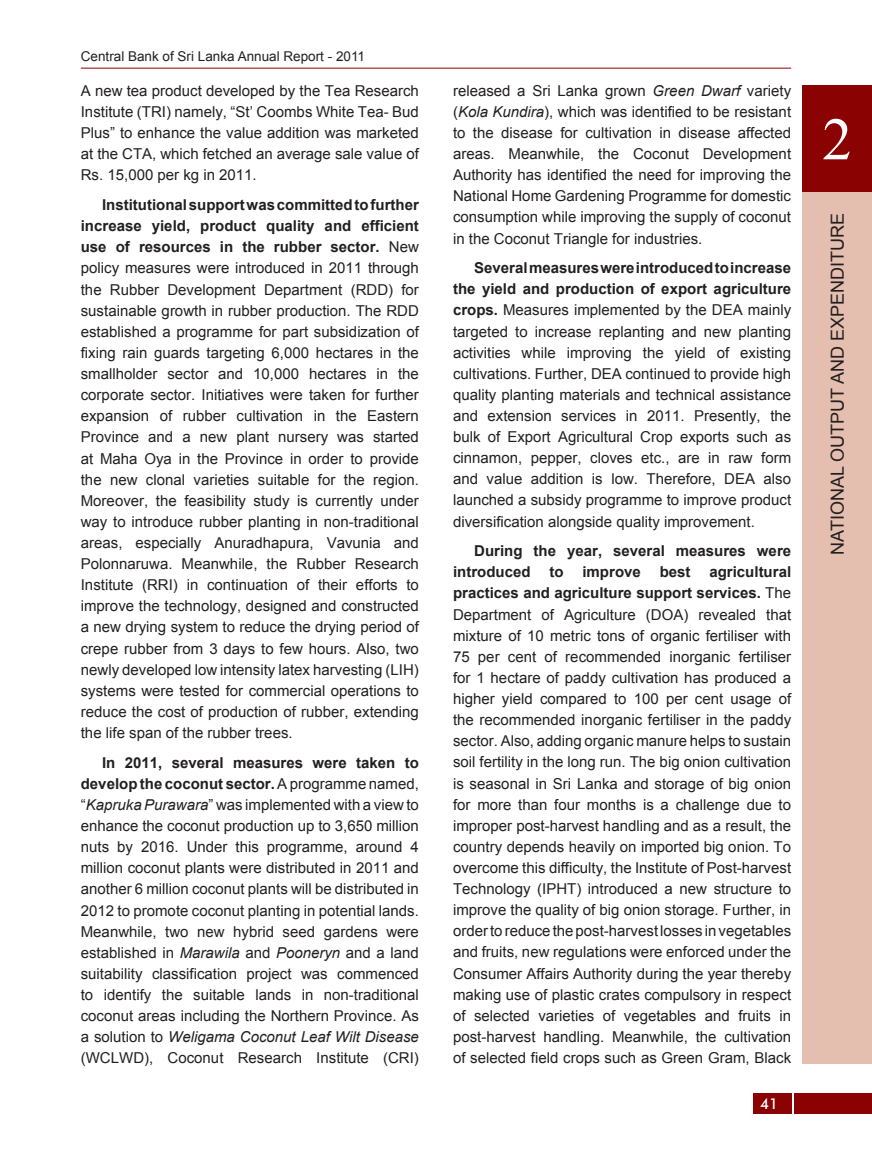
<style>
.page{position:relative;width:872px;height:1170px;background:#fff}
.page>*{position:absolute;margin:0;border:0;box-sizing:border-box;transform-origin:0 0}
.t1{font:60px "Times New Roman";color:#fff}
.t2{font:18px "Arial";color:#231f20}
.t3{font:15px/21.1px "Arial";color:#231f20;text-align:justify}
.t4{font:700 15px/21.1px "Arial";color:#231f20}
.t5{font:500 15px "Futura BT";color:#fff}
.t6{font:13.5px "Arial";color:#231f20}
.s1{font-weight:700}
.s2{font-style:italic}
</style>
<div class="page">
<div style="left:803px;top:191px;width:69px;height:872px;background:#e4bfaf"></div>
<div style="left:803px;top:85px;width:69px;height:106px;background:#8b0202"></div>
<div style="left:753px;top:1092px;width:38px;height:21px;background:#8b0202"></div>
<div style="left:794px;top:1092px;width:78px;height:21px;background:#8b0202"></div>
<hr style="left:81px;top:68px;width:710px;height:1px;background:#8b0202">
<p class="t6" style="left:81px;top:47px;width:286px">Central Bank of Sri Lanka Annual Report - 2011</p>
<p class="t3" style="left:81px;top:80px;width:340px">A new tea product developed by the Tea Research Institute (TRI) namely, “St’ Coombs White Tea- Bud Plus” to enhance the value addition was marketed at the CTA, which fetched an average sale value of Rs. 15,000 per kg in 2011.</p>
<p class="t3" style="left:81px;top:194px;width:340px;text-indent:21px"><span class="s1">Institutional support was committed to further increase yield, product quality and efficient use of resources in the rubber sector.</span> New policy measures were introduced in 2011 through the Rubber Development Department (RDD) for sustainable growth in rubber production. The RDD established a programme for part subsidization of fixing rain guards targeting 6,000 hectares in the smallholder sector and 10,000 hectares in the corporate sector. Initiatives were taken for further expansion of rubber cultivation in the Eastern Province and a new plant nursery was started at Maha Oya in the Province in order to provide the new clonal varieties suitable for the region.<br>Moreover, the feasibility study is currently under way to introduce rubber planting in non-traditional areas, especially Anuradhapura, Vavunia and Polonnaruwa. Meanwhile, the Rubber Research Institute (RRI) in continuation of their efforts to improve the technology, designed and constructed a new drying system to reduce the drying period of crepe rubber from 3 days to few hours. Also, two newly developed low intensity latex harvesting (LIH) systems were tested for commercial operations to reduce the cost of production of rubber, extending the life span of the rubber trees.</p>
<p class="t3" style="left:81px;top:752px;width:340px;text-indent:21px"><span class="s1">In 2011, several measures were taken to develop the coconut sector.</span> A programme named, “<span class="s2">Kapruka Purawara</span>” was implemented with a view to enhance the coconut production up to 3,650 million nuts by 2016. U nder this programme, around 4 million coconut plants were distributed in 2011 and another 6 million coconut plants will be distributed in 2012 to promote coconut planting in potential lands.<br>Meanwhile, two new hybrid seed gardens were established in <span class="s2">Marawila</span> and <span class="s2">Pooneryn</span> and a land suitability classification project was commenced to identify the suitable lands in non-traditional coconut areas including the Northern Province. As a solution to <span class="s2">Weligama Coconut Leaf Wilt Disease </span>(WCLWD), Coconut Research Institute (CRI)</p>
<p class="t3" style="left:453px;top:80px;width:340px">released a Sri Lanka grown <span class="s2">Green Dwarf</span> variety (<span class="s2">Kola Kundira</span>), which was identified to be resistant to the disease for cultivation in disease affected areas. Meanwhile, the Coconut Development Authority has identified the need for improving the National Home Gardening Programme for domestic consumption while improving the supply of coconut in the Coconut Triangle for industries.</p>
<p class="t3" style="left:453px;top:257px;width:340px;text-indent:21px"><span class="s1">Several measures were introduced to increase the yield and production of export agriculture crops.</span> Measures implemented by the DEA mainly targeted to increase replanting and new planting activities while improving the yield of existing cultivations. Further, DEA continued to provide high quality planting materials and technical assistance and extension services in 2011. Presently, the bulk of Export Agricultural Crop exports such as cinnamon, pepper, cloves etc., are in raw form and value addition is low. Therefore, DEA also launched a subsidy programme to improve product diversification alongside quality improvement.</p>
<p class="t4" style="left:453px;top:541px;width:340px;text-indent:21px">During the year, several measures were introduced</p>
<p class="t3" style="left:453px;top:561px;width:340px;text-indent:256px"><span class="s1">agricultural practices and agriculture support services.</span> The Department of Agriculture (DOA) revealed that mixture of 10 metric tons of organic fertiliser with 75 per cent of recommended inorganic fertiliser for 1 hectare of paddy cultivation has produced a higher yield compared to 100 per cent usage of the recommended inorganic fertiliser in the paddy sector. Also, adding organic manure helps to sustain soil fertility in the long run. The big onion cultivation is seasonal in Sri Lanka and storage of big onion for more than four months is a challenge due to improper post-harvest handling and as a result, the country depends heavily on imported big onion. To overcome this difficulty, the Institute of Post-harvest Technology (IPHT) introduced a new structure to improve the quality of big onion storage. Further, in order to reduce the post-harvest losses in vegetables and fruits, new regulations were enforced under the Consumer Affairs Authority during the year thereby making use of plastic crates compulsory in respect of selected varieties of vegetables and fruits in post-harvest handling. Meanwhile, the cultivation of selected field crops such as Green Gram, Black</p>
<p class="t4" style="left:549px;top:562px;width:16px">to</p>
<p class="t4" style="left:582px;top:562px;width:60px">improve</p>
<p class="t4" style="left:659px;top:562px;width:32px">best</p>
<p class="t5" style="left:760px;top:1093px;width:20px">41</p>
<p class="t1" style="left:822px;top:99px;width:31px">2</p>
<p class="t2" style="left:825px;top:554px;width:341px;rotate:-90deg">National Output and Expenditure</p>
</div>
